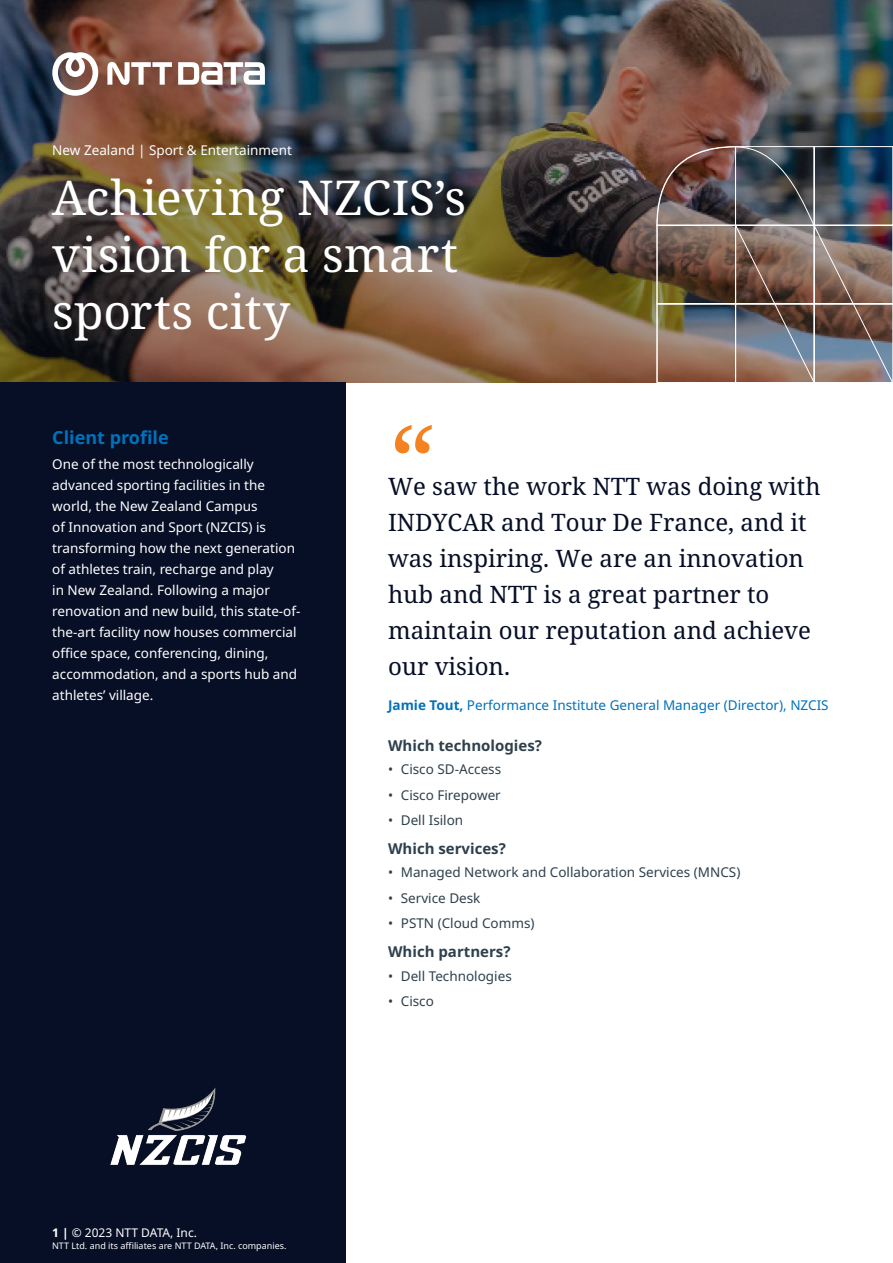
<style>
.page{position:relative;width:893px;height:1263px;background:#fff}
.page>*{position:absolute;margin:0;border:0;box-sizing:border-box;transform-origin:0 0}
.HEADING_1_32pt{font:48px/57px "Noto Serif";letter-spacing:.005em;color:#fff}
.QUOTATION_TEXT_16pt{font:24px/36px "Noto Serif";color:#070f26}
.HEADING_3_12pt{font:700 18px "Noto Sans";color:#0072bc}
.HEADING_4_10pt{font:700 15px "Noto Sans";color:#2e404d}
.BODY_TEXT_9pt{font:13.5px/21px "Noto Sans";color:#fff}
.t1{font:13.5px "Noto Sans";color:#2e404d}
.BODY_TEXT_9pt-2{font:13.5px "Noto Sans";color:#0072bc}
.DESCRIPTOR_TEXT_9pt{font:13.5px "Noto Sans";color:#fff}
.PAGE_INFORMATION___LEGAL_8pt{font:12px "Noto Sans";color:#fff}
.PAGE_INFORMATION___LEGAL_8pt-2{font:9px "Noto Sans";color:#fff}
.s1{font-weight:700}
</style>
<div class="page">
<img style="left:0;top:0;width:893px;height:383px">
<img style="left:656px;top:146px;width:237px;height:237px">
<svg style="left:52px;top:52px;width:46px;height:44px"></svg>
<svg style="left:178px;top:62px;width:87px;height:23px"></svg>
<svg style="left:107px;top:62px;width:65px;height:23px"></svg>
<div style="left:0;top:383px;width:346px;height:880px;background:#070f26"></div>
<svg style="left:395px;top:425px;width:37px;height:28px"></svg>
<img style="left:110px;top:1087px;width:137px;height:78px">
<p class="DESCRIPTOR_TEXT_9pt" style="left:52px;top:142px;width:241px">New Zealand | Sport &amp; Entertainment</p>
<p class="HEADING_1_32pt" style="left:52px;top:171px;width:415px">Achieving NZCIS’s vision for a smart sports city</p>
<p class="HEADING_3_12pt" style="left:52px;top:427px;width:118px">Client profile</p>
<p class="BODY_TEXT_9pt" style="left:52px;top:454px;width:250px">One of the most technologically advanced sporting facilities in the world, the New Zealand Campus<br>of Innovation and Sport (NZCIS) is transforming how the next generation of athletes train, recharge and play<br>in New Zealand. Following a major renovation and new build, this state-of&shy;the-art facility now houses commercial office space, conferencing, dining, accommodation, and a sports hub and athletes’ village.</p>
<p class="QUOTATION_TEXT_16pt" style="left:388px;top:469px;width:434px">We saw the work NTT was doing with<br>INDYCAR and Tour De France, and it was inspiring. We are an innovation hub and NTT is a great partner to maintain our reputation and achieve our vision.</p>
<p class="BODY_TEXT_9pt-2" style="left:388px;top:697px;width:442px"><span class="s1">Jamie Tout,</span> Performance Institute General Manager (Director), NZCIS</p>
<p class="HEADING_4_10pt" style="left:388px;top:737px;width:155px">Which technologies?</p>
<p class="t1" style="left:388px;top:762px;width:115px">• Cisco SD-Access</p>
<p class="t1" style="left:388px;top:787px;width:114px">• Cisco Firepower</p>
<p class="t1" style="left:388px;top:812px;width:77px">• Dell Isilon</p>
<p class="HEADING_4_10pt" style="left:388px;top:840px;width:119px">Which services?</p>
<p class="t1" style="left:388px;top:865px;width:354px">• Managed Network and Collaboration Services (MNCS)</p>
<p class="t1" style="left:388px;top:890px;width:94px">• Service Desk</p>
<p class="t1" style="left:388px;top:915px;width:148px">• PSTN (Cloud Comms)</p>
<p class="HEADING_4_10pt" style="left:388px;top:943px;width:124px">Which partners?</p>
<p class="t1" style="left:388px;top:968px;width:125px">• Dell Technologies</p>
<p class="t1" style="left:388px;top:993px;width:47px">• Cisco</p>
<p class="PAGE_INFORMATION___LEGAL_8pt" style="left:52px;top:1225px;width:146px"><span class="s1">1 |</span> © 2023 NTT DATA, Inc.</p>
<p class="PAGE_INFORMATION___LEGAL_8pt-2" style="left:52px;top:1240px;width:236px">NTT Ltd. and its affiliates are NTT DATA, Inc. companies.</p>
</div>
